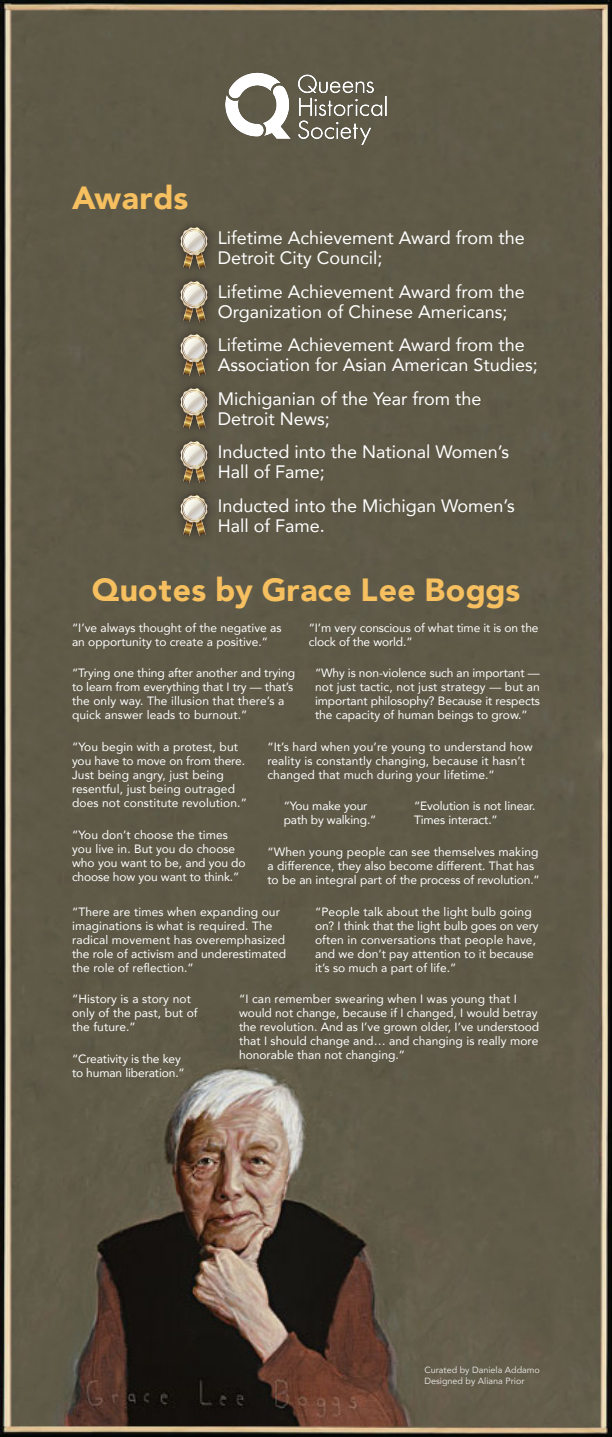
<style>
.page{position:relative;width:612px;height:1437px;background:#fff}
.page>*{position:absolute;margin:0;border:0;box-sizing:border-box;transform-origin:0 0}
.t1{font:900 32px "Avenir";letter-spacing:.01em;color:#f6bf5f}
.Body{font:18px/20px "Avenir";color:#fff}
.Body-2{font:12px/14px "Avenir";color:#fff}
.t2{font:9px/11px "Avenir";color:#fff}
</style>
<div class="page">
<img style="left:0;top:0;width:612px;height:1436px">
<img style="left:226px;top:70px;width:160px;height:75px">
<div style="left:171px;top:218px;width:46px;height:60px;background:#5c5745"></div>
<img style="left:181px;top:228px;width:27px;height:41px">
<div style="left:171px;top:271px;width:46px;height:60px;background:#5b5645"></div>
<img style="left:181px;top:281px;width:27px;height:41px">
<div style="left:171px;top:325px;width:46px;height:59px;background:#5c5645"></div>
<img style="left:181px;top:335px;width:27px;height:41px">
<div style="left:171px;top:378px;width:46px;height:60px;background:#5b5645"></div>
<img style="left:181px;top:388px;width:27px;height:41px">
<div style="left:171px;top:432px;width:46px;height:59px;background:#5b5645"></div>
<img style="left:181px;top:441px;width:27px;height:42px">
<div style="left:171px;top:485px;width:46px;height:60px;background:#5c5745"></div>
<img style="left:181px;top:495px;width:27px;height:41px">
<p class="t1" style="left:72px;top:170px;width:118px">Awards</p>
<p class="Body" style="left:218px;top:228px;width:309px">Lifetime Achievement Award from the<br>Detroit City Council;</p>
<p class="Body" style="left:218px;top:281px;width:309px">Lifetime Achievement Award from the<br>Organization of Chinese Americans;</p>
<p class="Body" style="left:218px;top:335px;width:322px">Lifetime Achievement Award from the<br>Association for Asian American Studies;</p>
<p class="Body" style="left:218px;top:388px;width:265px">Michiganian of the Year from the<br>Detroit News;</p>
<p class="Body" style="left:218px;top:442px;width:293px">Inducted into the National Women’s<br>Hall of Fame;</p>
<p class="Body" style="left:218px;top:495px;width:299px">Inducted into the Michigan Women’s<br>Hall of Fame.</p>
<p class="t1" style="left:92px;top:562px;width:430px">Quotes by Grace Lee Boggs</p>
<p class="Body-2" style="left:72px;top:620px;width:211px">“I’ve always thought of the negative as an opportunity to create a positive.”</p>
<p class="Body-2" style="left:72px;top:666px;width:225px">“Trying one thing after another and trying to learn from everything that I try — that’s the only way. The illusion that there’s a quick answer leads to burnout.”</p>
<p class="Body-2" style="left:309px;top:620px;width:231px">“I’m very conscious of what time it is on the clock of the world.”</p>
<p class="Body-2" style="left:315px;top:666px;width:226px;text-align:justify">“Why is non-violence such an important — not just tactic, not just strategy — but an important philosophy? Because it respects the capacity of human beings to grow.”</p>
<p class="Body-2" style="left:72px;top:739px;width:176px">“You begin with a protest, but you have to move on from there.<br>Just being angry, just being resentful, just being outraged does not constitute revolution.”</p>
<p class="Body-2" style="left:72px;top:827px;width:175px">“You don’t choose the times you live in. But you do choose who you want to be, and you do choose how you want to think.”</p>
<p class="Body-2" style="left:267px;top:739px;width:267px">“It’s hard when you’re young to understand how reality is constantly changing, because it hasn’t changed that much during your lifetime.”</p>
<p class="Body-2" style="left:284px;top:798px;width:94px">“You make your path by walking.”</p>
<p class="Body-2" style="left:414px;top:798px;width:123px">“Evolution is not linear.<br>Times interact.”</p>
<p class="Body-2" style="left:267px;top:844px;width:274px">“When young people can see themselves making a difference, they also become different. That has to be an integral part of the process of revolution.”</p>
<p class="Body-2" style="left:72px;top:904px;width:216px">“There are times when expanding our imaginations is what is required. The radical movement has overemphasized the role of activism and underestimated the role of reflection.”</p>
<p class="Body-2" style="left:315px;top:904px;width:225px">“People talk about the light bulb going on? I think that the light bulb goes on very often in conversations that people have, and we don’t pay attention to it because it’s so much a part of life.”</p>
<p class="Body-2" style="left:72px;top:991px;width:127px">“History is a story not only of the past, but of the future.”</p>
<p class="Body-2" style="left:72px;top:1051px;width:114px">“Creativity is the key to human liberation.”</p>
<p class="Body-2" style="left:239px;top:991px;width:302px">“I can remember swearing when I was young that I would not change, because if I changed, I would betray the revolution. And as I’ve grown older, I’ve understood that I should change and… and changing is really more honorable than not changing.”</p>
<p class="t2" style="left:424px;top:1364px;width:117px">Curated by Daniela Addamo<br>Designed by Aliana Prior</p>
</div>
